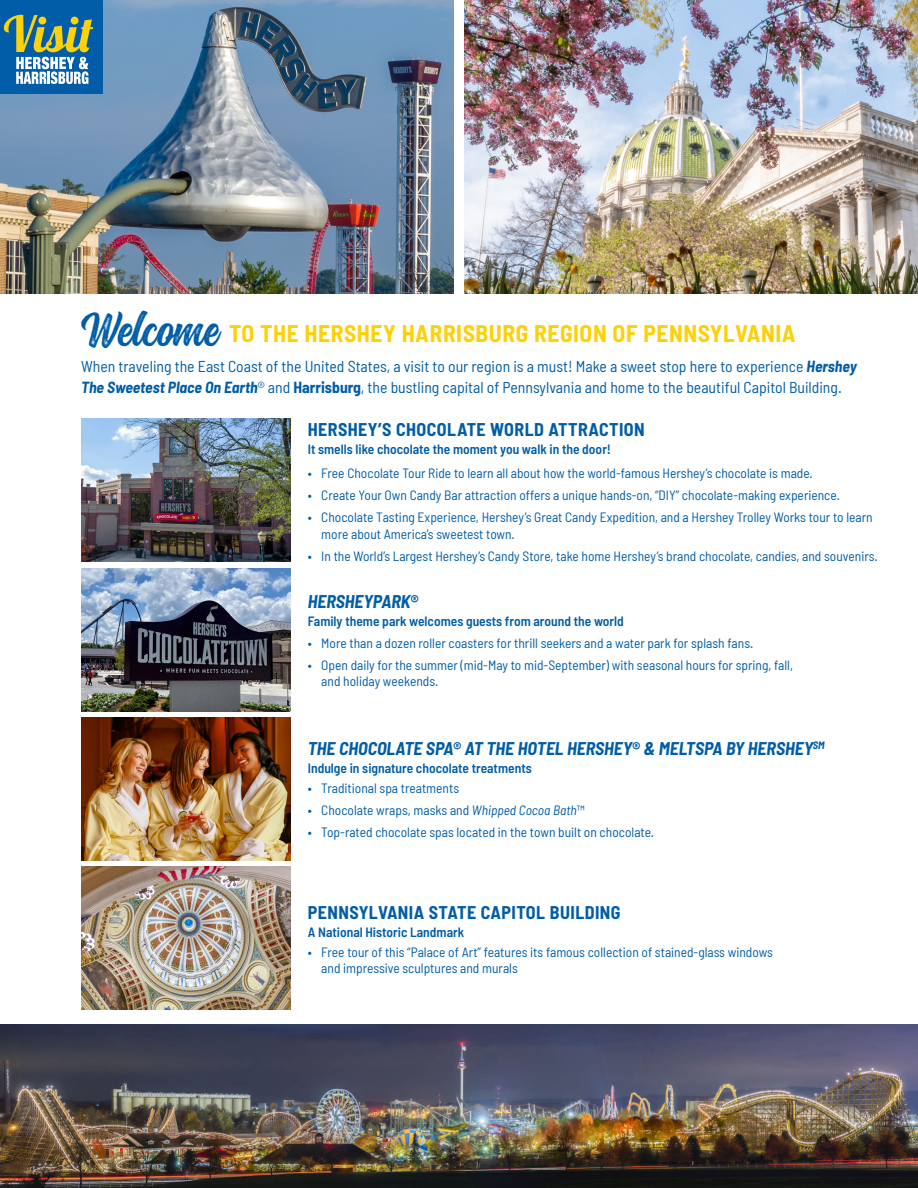
<style>
.page{position:relative;width:918px;height:1188px;background:#fff}
.page>*{position:absolute;margin:0;border:0;box-sizing:border-box;transform-origin:0 0}
.t1{font:700 semi-condensed 23.4px "Barlow";letter-spacing:.025em;color:#fdd008}
.t2{font:700 semi-condensed 18px "Barlow";letter-spacing:.025em;color:#015da7}
.t3{font:italic 700 semi-condensed 18px "Barlow";color:#015da7}
.t4{font:semi-condensed 15.75px/21px "Barlow";color:#015da7}
.t5{font:semi-condensed 13.5px/16.5px "Barlow";color:#015da7}
.t6{font:600 semi-condensed 13.5px "Barlow";color:#015da7}
.s1{font-family:"Montana Rough";font-weight:400;font-stretch:normal;font-size:46.95px;color:#015da7}
.s2{font-weight:700;font-style:italic}
.s3{font-weight:700}
.s4{font-style:normal}
.s5{font-style:italic}
</style>
<div class="page">
<img style="left:0;top:0;width:454px;height:294px">
<img style="left:464px;top:0;width:454px;height:294px">
<div style="left:0;top:0;width:103px;height:94px;background:#015da7"></div>
<svg style="left:4px;top:15px;width:89px;height:69px"></svg>
<img style="left:0;top:1024px;width:918px;height:164px">
<img style="left:81px;top:419px;width:210px;height:143px">
<img style="left:81px;top:568px;width:210px;height:143px">
<img style="left:81px;top:717px;width:210px;height:143px">
<img style="left:81px;top:867px;width:210px;height:143px">
<p class="t1" style="left:81px;top:319px;width:716px"><span class="s1">Welcome</span> TO THE HERSHEY HARRISBURG REGION OF PENNSYLVANIA</p>
<p class="t4" style="left:81px;top:356px;width:777px">When traveling the East Coast of the United States, a visit to our region is a must! Make a sweet stop here to experience <span class="s2">Hershey<br>The Sweetest Place On Earth</span>® and <span class="s3">Harrisburg</span>, the bustling capital of Pennsylvania and home to the beautiful Capitol Building.</p>
<p class="t2" style="left:308px;top:419px;width:339px">HERSHEY’S CHOCOLATE WORLD ATTRACTION</p>
<p class="t6" style="left:308px;top:441px;width:305px">It smells like chocolate the moment you walk in the door!</p>
<p class="t5" style="left:308px;top:465px;width:507px">• Free Chocolate Tour Ride to learn all about how the world-famous Hershey’s chocolate is made.</p>
<p class="t5" style="left:308px;top:487px;width:534px">• Create Your Own Candy Bar attraction offers a unique hands-on, “DIY” chocolate-making experience.</p>
<p class="t5" style="left:321px;top:509px;width:553px;text-indent:-14px">• Chocolate Tasting Experience, Hershey’s Great Candy Expedition, and a Hershey Trolley Works tour to learn more about America’s sweetest town.</p>
<p class="t5" style="left:308px;top:547px;width:572px">• In the World’s Largest Hershey’s Candy Store, take home Hershey’s brand chocolate, candies, and souvenirs.</p>
<p class="t3" style="left:308px;top:588px;width:112px">HERSHEYPARK<span class="s4">®</span></p>
<p class="t6" style="left:308px;top:612px;width:318px">Family theme park welcomes guests from around the world</p>
<p class="t5" style="left:308px;top:635px;width:447px">• More than a dozen roller coasters for thrill seekers and a water park for splash fans.</p>
<p class="t5" style="left:321px;top:656px;width:473px;text-indent:-14px">• Open daily for the summer (mid-May to mid-September) with seasonal hours for spring, fall, and holiday weekends.</p>
<p class="t3" style="left:308px;top:735px;width:518px">THE CHOCOLATE SPA<span class="s4">®</span> AT THE HOTEL HERSHEY<span class="s4">®</span> &amp; MELTSPA BY HERSHEY<sup>SM</sup></p>
<p class="t6" style="left:308px;top:759px;width:225px">Indulge in signature chocolate treatments</p>
<p class="t5" style="left:308px;top:780px;width:153px">• Traditional spa treatments</p>
<p class="t5" style="left:308px;top:802px;width:279px">• Chocolate wraps, masks and <span class="s5">Whipped Cocoa Bath</span>™</p>
<p class="t5" style="left:308px;top:824px;width:348px">• Top-rated chocolate spas located in the town built on chocolate.</p>
<p class="t2" style="left:308px;top:901px;width:314px">PENNSYLVANIA STATE CAPITOL BUILDING</p>
<p class="t6" style="left:308px;top:924px;width:158px">A National Historic Landmark</p>
<p class="t5" style="left:321px;top:943px;width:453px;text-indent:-14px">• Free tour of this “Palace of Art” features its famous collection of stained-glass windows and impressive sculptures and murals</p>
</div>
